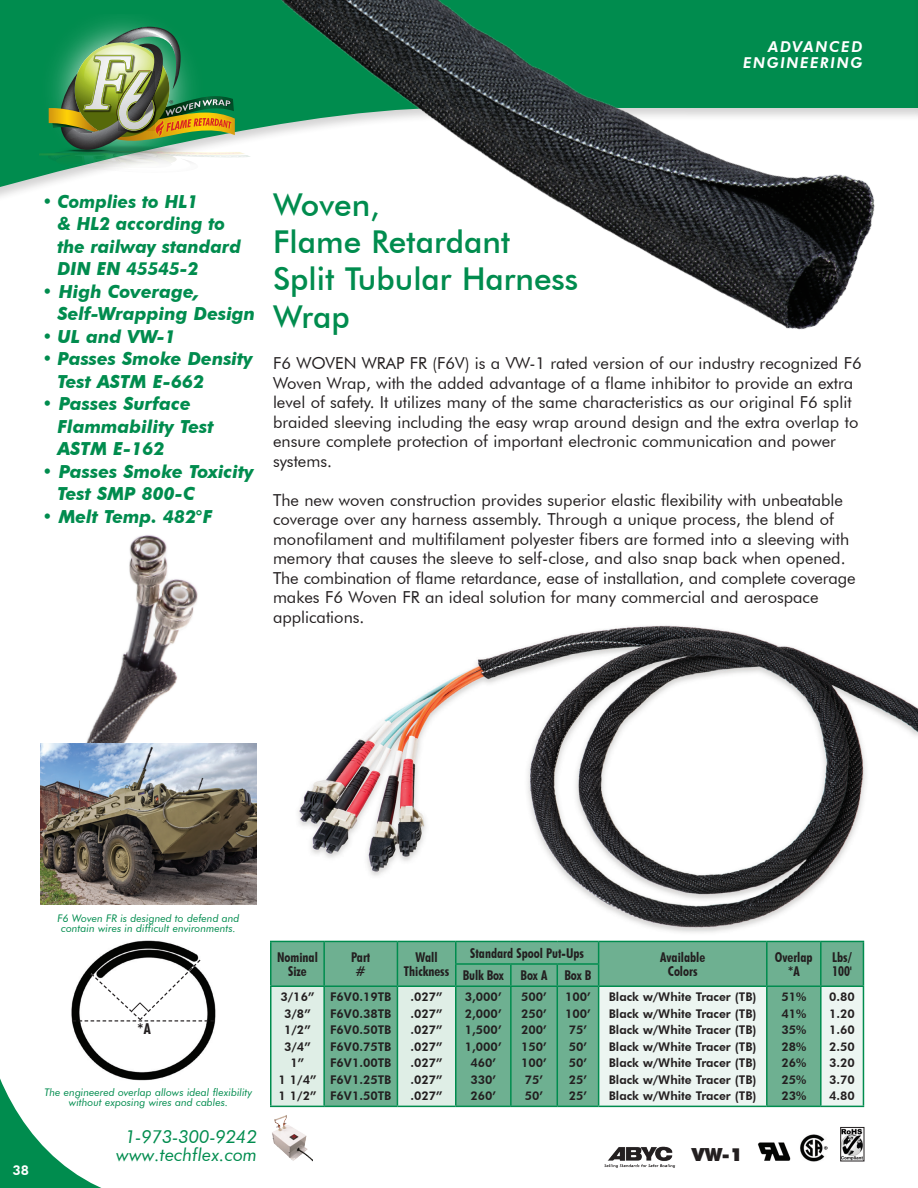
<style>
.page{position:relative;width:918px;height:1188px;background:#fff}
.page>*{position:absolute;margin:0;border:0;box-sizing:border-box;transform-origin:0 0}
.t1{font:500 31.5px/37.5px "Futura BT";color:#008c4e}
.t2{font:italic 700 18px/22.5px "Futura BT";color:#008c4e}
.t3{font:italic 18px/18px "Futura BT";color:#008c4e;text-align:center}
.t4{font:900 18px "Futura BT";color:#231f20}
.t5{font:16.5px/19.5px "Futura BT";color:#231f20}
.t6{font:italic 800 15px/16.5px "Futura BT";letter-spacing:.1em;color:#fff;text-align:right}
.t7{font:700 condensed 15px "Futura BT";color:#231f20}
.t8{font:700 condensed 13.5px/13.5px "Futura BT";color:#231f20;text-align:center}
.t9{font:800 13.5px "Futura BT";color:#fff}
.t10{font:800 12px/16.5px "Futura BT";color:#231f20;text-align:justify}
.t11{font:italic 10.5px/10.5px "Futura BT";color:#008c4e;text-align:center}
</style>
<div class="page">
<svg style="left:0;top:0;width:216px;height:191px;fill:#008c4e"></svg>
<img style="left:842px;top:1129px;width:20px;height:30px">
<div style="left:840px;top:1127px;width:24px;height:34px;border:1px solid #231f20"></div>
<img style="left:71px;top:941px;width:145px;height:140px">
<svg style="left:73px;top:958px;width:141px;height:64px"></svg>
<img style="left:39px;top:15px;width:175px;height:163px">
<img style="left:39px;top:27px;width:177px;height:146px">
<img style="left:270px;top:625px;width:648px;height:319px">
<img style="left:272px;top:1115px;width:41px;height:47px">
<img style="left:86px;top:535px;width:112px;height:208px">
<img style="left:800px;top:1134px;width:27px;height:27px">
<img style="left:757px;top:1142px;width:34px;height:19px">
<img style="left:604px;top:1146px;width:72px;height:22px">
<div style="left:457px;top:942px;width:141px;height:164px;background:#6eb091"></div>
<hr style="left:270px;top:941px;width:54px;height:1px;background:#008c4e">
<hr style="left:270px;top:942px;width:2px;height:22px;background:#008c4e">
<hr style="left:324px;top:941px;width:73px;height:1px;background:#008c4e">
<hr style="left:397px;top:941px;width:59px;height:1px;background:#008c4e">
<hr style="left:270px;top:964px;width:2px;height:22px;background:#008c4e">
<svg style="left:271px;top:942px;width:184px;height:164px;background:#9dcab4"></svg>
<hr style="left:456px;top:941px;width:55px;height:1px;background:#008c4e">
<hr style="left:455px;top:942px;width:2px;height:21px;background:#008c4e">
<hr style="left:511px;top:941px;width:46px;height:1px;background:#008c4e">
<hr style="left:557px;top:941px;width:42px;height:1px;background:#008c4e">
<hr style="left:599px;top:941px;width:168px;height:1px;background:#008c4e">
<hr style="left:767px;top:941px;width:54px;height:1px;background:#008c4e">
<hr style="left:821px;top:941px;width:43px;height:1px;background:#008c4e">
<hr style="left:455px;top:963px;width:56px;height:2px;background:#008c4e">
<hr style="left:455px;top:965px;width:2px;height:21px;background:#008c4e">
<hr style="left:511px;top:963px;width:46px;height:2px;background:#008c4e">
<hr style="left:510px;top:965px;width:2px;height:21px;background:#008c4e">
<hr style="left:557px;top:963px;width:42px;height:2px;background:#008c4e">
<svg style="left:557px;top:965px;width:1px;height:21px"></svg>
<svg style="left:598px;top:942px;width:266px;height:164px;background:#b6d7c8"></svg>
<hr style="left:270px;top:986px;width:54px;height:1px;background:#008c4e">
<hr style="left:270px;top:987px;width:2px;height:119px;background:#008c4e">
<hr style="left:324px;top:986px;width:73px;height:1px;background:#008c4e">
<hr style="left:323px;top:987px;width:2px;height:119px;background:#008c4e">
<hr style="left:397px;top:986px;width:59px;height:1px;background:#008c4e">
<hr style="left:397px;top:987px;width:1px;height:119px;background:#008c4e">
<hr style="left:456px;top:986px;width:55px;height:1px;background:#008c4e">
<hr style="left:455px;top:987px;width:2px;height:119px;background:#008c4e">
<hr style="left:511px;top:986px;width:46px;height:1px;background:#008c4e">
<hr style="left:510px;top:987px;width:2px;height:119px;background:#008c4e">
<hr style="left:557px;top:986px;width:42px;height:1px;background:#008c4e">
<hr style="left:557px;top:987px;width:1px;height:119px;background:#008c4e">
<hr style="left:599px;top:986px;width:168px;height:1px;background:#008c4e">
<hr style="left:598px;top:987px;width:1px;height:119px;background:#008c4e">
<hr style="left:767px;top:986px;width:54px;height:1px;background:#008c4e">
<hr style="left:766px;top:987px;width:2px;height:119px;background:#008c4e">
<hr style="left:821px;top:986px;width:43px;height:1px;background:#008c4e">
<hr style="left:820px;top:987px;width:2px;height:119px;background:#008c4e">
<hr style="left:863px;top:987px;width:1px;height:119px;background:#008c4e">
<hr style="left:270px;top:1106px;width:54px;height:1px;background:#008c4e">
<hr style="left:324px;top:1106px;width:73px;height:1px;background:#008c4e">
<hr style="left:397px;top:1106px;width:59px;height:1px;background:#008c4e">
<hr style="left:456px;top:1106px;width:55px;height:1px;background:#008c4e">
<hr style="left:511px;top:1106px;width:46px;height:1px;background:#008c4e">
<hr style="left:557px;top:1106px;width:42px;height:1px;background:#008c4e">
<hr style="left:599px;top:1106px;width:168px;height:1px;background:#008c4e">
<hr style="left:767px;top:1106px;width:54px;height:1px;background:#008c4e">
<hr style="left:821px;top:1106px;width:43px;height:1px;background:#008c4e">
<img style="left:216px;top:0;width:702px;height:330px">
<img style="left:40px;top:743px;width:217px;height:162px">
<svg style="left:0;top:1037px;width:147px;height:151px"></svg>
<p class="t6" style="left:743px;top:38px;width:121px">ADVANCED<br>ENGINEERING</p>
<p class="t2" style="left:57px;top:190px;width:185px;text-indent:-15px">• Complies to HL1<br>&amp; HL2 according to the railway standard<br>DIN EN 45545-2</p>
<p class="t2" style="left:57px;top:280px;width:199px;text-indent:-15px">• High Coverage,<br>Self-Wrapping Design</p>
<p class="t2" style="left:42px;top:325px;width:135px">• UL and VW-1</p>
<p class="t2" style="left:57px;top:347px;width:197px;text-indent:-15px">• Passes Smoke Density<br>Test ASTM E-662</p>
<p class="t2" style="left:57px;top:392px;width:158px;text-indent:-15px">• Passes Surface<br>Flammability Test<br>ASTM E-162</p>
<p class="t2" style="left:57px;top:460px;width:198px;text-indent:-15px">• Passes Smoke Toxicity<br>Test SMP 800-C</p>
<p class="t2" style="left:42px;top:505px;width:172px">• Melt Temp. 482°F</p>
<h1 class="t1" style="left:273px;top:185px;width:307px">Woven,<br>Flame Retardant<br>Split Tubular Harness<br>Wrap</h1>
<p class="t5" style="left:273px;top:353px;width:590px">F6 WOVEN WRAP FR (F6V) is a VW-1 rated version of our industry recognized F6<br>Woven Wrap, with the added advantage of a flame inhibitor to provide an extra level of safety. It utilizes many of the same characteristics as our original F6 split braided sleeving including the easy wrap around design and the extra overlap to ensure complete protection of important electronic communication and power systems.</p>
<p class="t5" style="left:273px;top:490px;width:584px">The new woven construction provides superior elastic flexibility with unbeatable coverage over any harness assembly. Through a unique process, the blend of monofilament and multifilament polyester fibers are formed into a sleeving with memory that causes the sleeve to self-close, and also snap back when opened.<br>The combination of flame retardance, ease of installation, and complete coverage makes F6 Woven FR an ideal solution for many commercial and aerospace applications.</p>
<p class="t11" style="left:57px;top:913px;width:184px">F6 Woven FR is designed to defend and contain wires in difficult environments.</p>
<p class="t7" style="left:137px;top:1020px;width:15px">*A</p>
<p class="t9" style="left:12px;top:1161px;width:18px">38</p>
<p class="t11" style="left:44px;top:1087px;width:210px">The engineered overlap allows ideal flexibility without exposing wires and cables.</p>
<p class="t3" style="left:116px;top:1127px;width:142px">1-973-300-9242 www.techflex.com</p>
<p class="t8" style="left:277px;top:951px;width:42px">Nominal<br>Size</p>
<p class="t8" style="left:351px;top:951px;width:21px">Part #</p>
<p class="t8" style="left:404px;top:951px;width:47px">Wall<br>Thickness</p>
<p class="t8" style="left:470px;top:946px;width:115px">Standard Spool Put-Ups</p>
<p class="t8" style="left:660px;top:951px;width:47px">Available<br>Colors</p>
<p class="t8" style="left:775px;top:951px;width:39px">Overlap *A</p>
<p class="t8" style="left:832px;top:951px;width:22px;text-align:left">Lbs/<br>100'</p>
<p class="t8" style="left:463px;top:969px;width:130px">Bulk Box Box A Box B</p>
<p class="t10" style="left:278px;top:989px;width:39px;text-align:center">3/16”<br>3/8”<br>1/2”<br>3/4”<br>1”<br>1 1/4”<br>1 1/2”</p>
<p class="t10" style="left:330px;top:989px;width:63px">F6V0.19TB F6V0.38TB F6V0.50TB F6V0.75TB F6V1.00TB F6V1.25TB F6V1.50TB</p>
<p class="t10" style="left:411px;top:989px;width:34px">.027” .027” .027” .027” .027” .027” .027”</p>
<p class="t10" style="left:465px;top:989px;width:38px;text-align:center">3,000’<br>2,000’<br>1,500’<br>1,000’<br>460’<br>330’<br>260’</p>
<p class="t10" style="left:521px;top:989px;width:27px;text-align:center">500’<br>250’<br>200’<br>150’<br>100’<br>75’<br>50’</p>
<p class="t10" style="left:565px;top:989px;width:27px;text-align:center">100’<br>100’<br>75’<br>50’<br>50’<br>25’<br>25’</p>
<p class="t10" style="left:609px;top:989px;width:149px">Black w/White Tracer (TB)<br>Black w/White Tracer (TB)<br>Black w/White Tracer (TB)<br>Black w/White Tracer (TB)<br>Black w/White Tracer (TB)<br>Black w/White Tracer (TB)<br>Black w/White Tracer (TB)</p>
<p class="t10" style="left:781px;top:989px;width:26px">51% 41% 35% 28% 26% 25% 23%</p>
<p class="t10" style="left:829px;top:989px;width:27px">0.80<br>1.20<br>1.60<br>2.50<br>3.20<br>3.70<br>4.80</p>
<p class="t4" style="left:692px;top:1144px;width:52px">VW-1</p>
</div>
